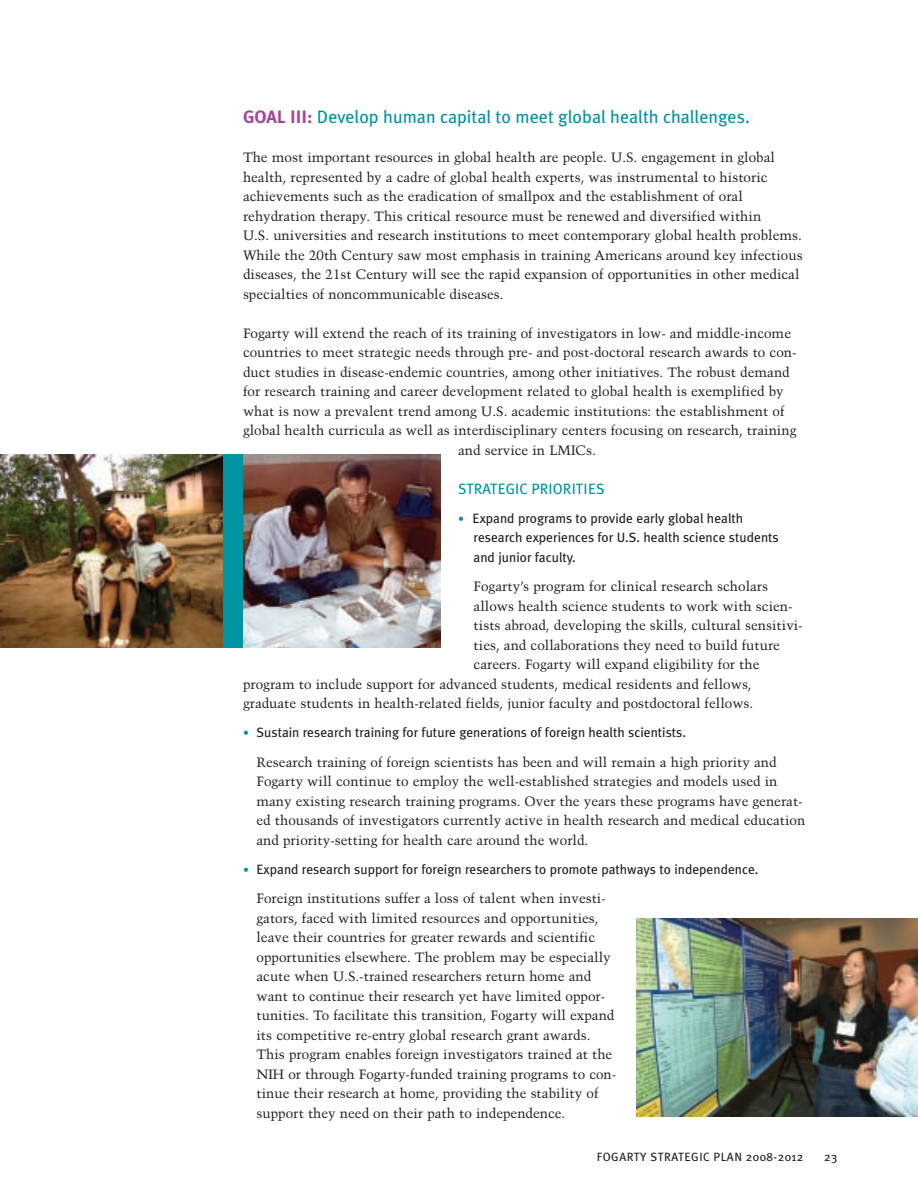
<style>
.page{position:relative;width:918px;height:1188px;background:#fff}
.page>*{position:absolute;margin:0;border:0;box-sizing:border-box;transform-origin:0 0}
.t1{font:18px "Meta Plus";color:#0094a2}
.t2{font:15px "Meta Plus";letter-spacing:.005em;color:#0094a2}
.t3{font:13.5px/19.5px "Trump Mediaeval";color:#231f20}
.t4{font:13.5px/19.5px "Meta Plus";color:#231f20}
.t5{font:12px "Meta Plus";letter-spacing:.035em;color:#231f20}
.s1{font-weight:700;color:#a54499}
.s2{font-size:12px;color:#0094a2}
</style>
<div class="page">
<hr style="left:0;top:454px;width:1px;height:734px;background:#feebbe">
<img style="left:0;top:454px;width:223px;height:194px">
<img style="left:243px;top:454px;width:197px;height:194px">
<div style="left:223px;top:454px;width:20px;height:194px;background:#0094a2"></div>
<img style="left:636px;top:919px;width:282px;height:198px">
<h4 class="t1" style="left:243px;top:106px;width:508px"><span class="s1">GOAL III:</span> Develop human capital to meet global health challenges.</h4>
<p class="t3" style="left:243px;top:148px;width:533px">The most important resources in global health are people. U.S. engagement in global health, represented by a cadre of global health experts, was instrumental to historic achievements such as the eradication of smallpox and the establishment of oral rehydration therapy. This critical resource must be renewed and diversified within</p>
<p class="t3" style="left:243px;top:226px;width:561px">U.S. universities and research institutions to meet contemporary global health problems.<br>While the 20th Century saw most emphasis in training Americans around key infectious diseases, the 21st Century will see the rapid expansion of opportunities in other medical specialties of noncommunicable diseases.</p>
<p class="t3" style="left:243px;top:323px;width:555px">Fogarty will extend the reach of its training of investigators in low- and middle-income countries to meet strategic needs through pre- and post-doctoral research awards to con&shy;duct studies in disease-endemic countries, among other initiatives. The robust demand for research training and career development related to global health is exemplified by what is now a prevalent trend among U.S. academic institutions: the establishment of global health curricula as well as interdisciplinary centers focusing on research, training</p>
<p class="t3" style="left:458px;top:440px;width:139px">and service in LMICs.</p>
<p class="t2" style="left:458px;top:480px;width:148px">STRATEGIC PRIORITIES</p>
<p class="t4" style="left:474px;top:508px;width:307px;text-indent:-16px"><span class="s2">•</span> Expand programs to provide early global health research experiences for U.S. health science students and junior faculty.</p>
<p class="t3" style="left:474px;top:577px;width:331px">Fogarty’s program for clinical research scholars allows health science students to work with scien&shy;tists abroad, developing the skills, cultural sensitivi&shy;ties, and collaborations they need to build future careers. Fogarty will expand eligibility for the</p>
<p class="t3" style="left:243px;top:674px;width:510px">program to include support for advanced students, medical residents and fellows,</p>
<p class="t3" style="left:243px;top:694px;width:512px">graduate students in health-related fields, junior faculty and postdoctoral fellows.</p>
<p class="t4" style="left:243px;top:723px;width:445px"><span class="s2">•</span> Sustain research training for future generations of foreign health scientists.</p>
<p class="t3" style="left:256px;top:752px;width:550px">Research training of foreign scientists has been and will remain a high priority and Fogarty will continue to employ the well-established strategies and models used in many existing research training programs. Over the years these programs have generat&shy;ed thousands of investigators currently active in health research and medical education and priority-setting for health care around the world.</p>
<p class="t4" style="left:243px;top:859px;width:517px"><span class="s2">•</span> Expand research support for foreign researchers to promote pathways to independence.</p>
<p class="t3" style="left:256px;top:889px;width:361px">Foreign institutions suffer a loss of talent when investi&shy;gators, faced with limited resources and opportunities, leave their countries for greater rewards and scientific opportunities elsewhere. The problem may be especially acute when U.S.-trained researchers return home and want to continue their research yet have limited oppor&shy;tunities. To facilitate this transition, Fogarty will expand its competitive re-entry global research grant awards.<br>This program enables foreign investigators trained at the NIH or through Fogarty-funded training programs to con&shy;tinue their research at home, providing the stability of support they need on their path to independence.</p>
<p class="t5" style="left:597px;top:1150px;width:208px">FOGARTY STRATEGIC PLAN 2008-2012</p>
<p class="t5" style="left:824px;top:1150px;width:15px">23</p>
</div>
